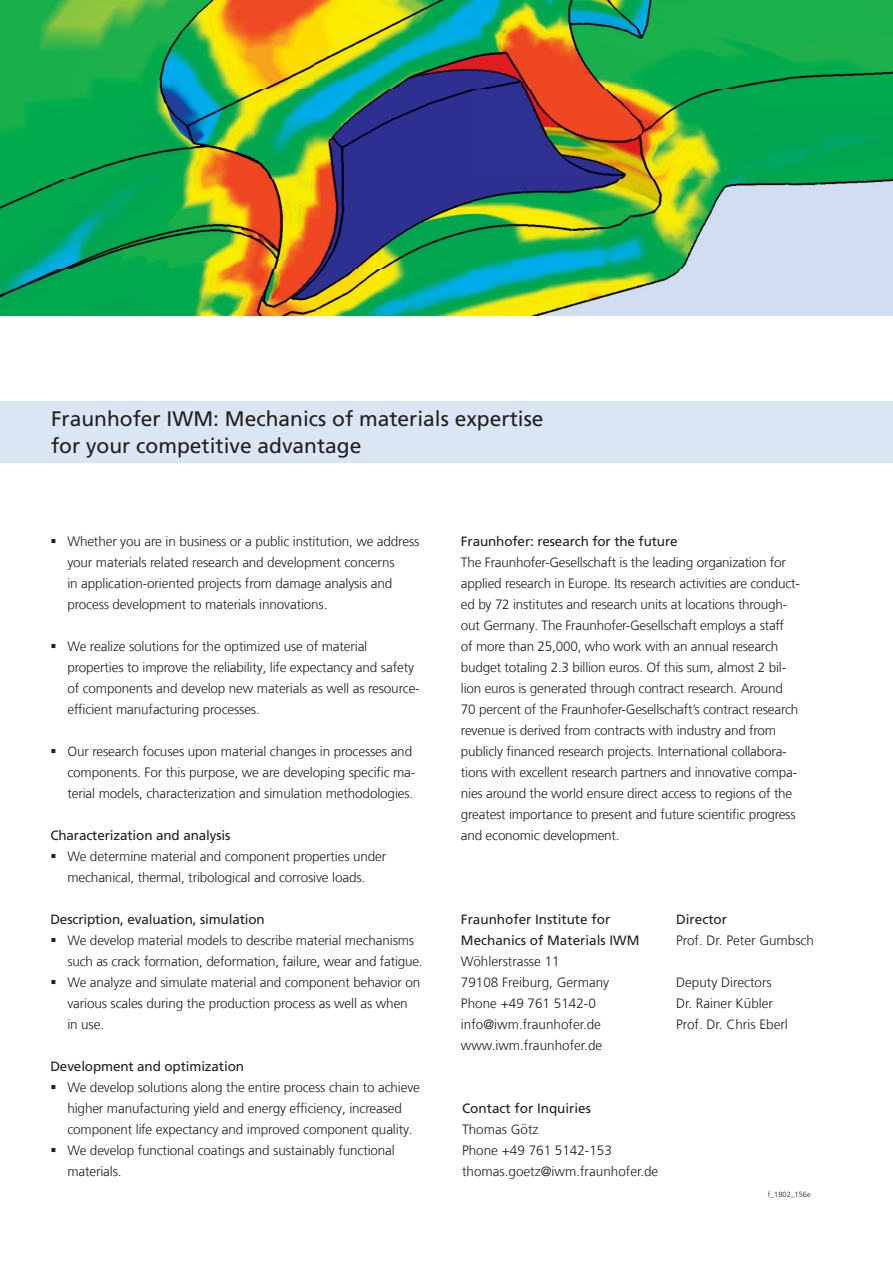
<style>
.page{position:relative;width:893px;height:1263px;background:#fff}
.page>*{position:absolute;margin:0;border:0;box-sizing:border-box;transform-origin:0 0}
.t1{font:21px/27px "Frutiger LT Com";color:#231f20}
.t2{font:300 13.5px/21px "Frutiger LT Com";letter-spacing:-.01em;color:#231f20}
.t3{font:13.5px/21px "Frutiger LT Com";letter-spacing:-.01em;color:#231f20}
.t4{font:300 7.5px "Frutiger LT Com";color:#231f20}
</style>
<div class="page">
<img style="left:0;top:0;width:893px;height:315px">
<div style="left:0;top:401px;width:893px;height:62px;background:#dbe6f4"></div>
<h1 class="t1" style="left:51px;top:405px;width:494px">Fraunhofer IWM: Mechanics of materials expertise for your competitive advantage</h1>
<p class="t2" style="left:67px;top:531px;width:353px">Whether you are in business or a public institution, we address your materials related research and development concerns<br>in application-oriented projects from damage analysis and process development to materials innovations.</p>
<p class="t2" style="left:67px;top:636px;width:354px">We realize solutions for the optimized use of material properties to improve the reliability, life expectancy and safety of components and develop new materials as well as resource&shy;efficient manufacturing processes.</p>
<p class="t2" style="left:67px;top:741px;width:350px">Our research focuses upon material changes in processes and components. For this purpose, we are developing specific ma&shy;terial models, characterization and simulation methodologies.</p>
<p class="t3" style="left:50px;top:825px;width:182px">Characterization and analysis</p>
<p class="t2" style="left:67px;top:846px;width:320px">We determine material and component properties under mechanical, thermal, tribological and corrosive loads.</p>
<p class="t3" style="left:50px;top:909px;width:216px">Description, evaluation, simulation</p>
<p class="t2" style="left:67px;top:930px;width:357px">We develop material models to describe material mechanisms such as crack formation, deformation, failure, wear and fatigue.<br>We analyze and simulate material and component behavior on various scales during the production process as well as when<br>in use.</p>
<p class="t3" style="left:50px;top:1056px;width:195px">Development and optimization</p>
<p class="t2" style="left:67px;top:1077px;width:354px">We develop solutions along the entire process chain to achieve higher manufacturing yield and energy efficiency, increased component life expectancy and improved component quality.<br>We develop functional coatings and sustainably functional materials.</p>
<p class="t3" style="left:461px;top:531px;width:218px">Fraunhofer: research for the future</p>
<p class="t2" style="left:461px;top:552px;width:341px">The Fraunhofer-Gesellschaft is the leading organization for applied research in Europe. Its research activities are conduct&shy;ed by 72 institutes and research units at locations through&shy;out Germany. The Fraunhofer-Gesellschaft employs a staff<br>of more than 25,000, who work with an annual research budget totaling 2.3 billion euros. Of this sum, almost 2 bil&shy;lion euros is generated through contract research. Around 70 percent of the Fraunhofer-Gesellschaft’s contract research revenue is derived from contracts with industry and from publicly financed research projects. International collabora&shy;tions with excellent research partners and innovative compa&shy;nies around the world ensure direct access to regions of the greatest importance to present and future scientific progress and economic development.</p>
<p class="t3" style="left:461px;top:909px;width:180px">Fraunhofer Institute for<br>Mechanics of Materials IWM</p>
<p class="t2" style="left:461px;top:951px;width:150px">Wöhlerstrasse 11<br>79108 Freiburg, Germany<br>Phone +49 761 5142-0 info@iwm.fraunhofer.de www.iwm.fraunhofer.de</p>
<p class="t3" style="left:676px;top:909px;width:53px">Director</p>
<p class="t2" style="left:676px;top:930px;width:140px">Prof. Dr. Peter Gumbsch</p>
<p class="t2" style="left:676px;top:972px;width:113px">Deputy Directors<br>Dr. Rainer Kübler<br>Prof. Dr. Chris Eberl</p>
<p class="t3" style="left:462px;top:1098px;width:131px">Contact for Inquiries</p>
<p class="t2" style="left:462px;top:1119px;width:198px">Thomas Götz<br>Phone +49 761 5142-153 thomas.goetz@iwm.fraunhofer.de</p>
<p class="t4" style="left:768px;top:1190px;width:44px">f_1802_156e</p>
</div>
